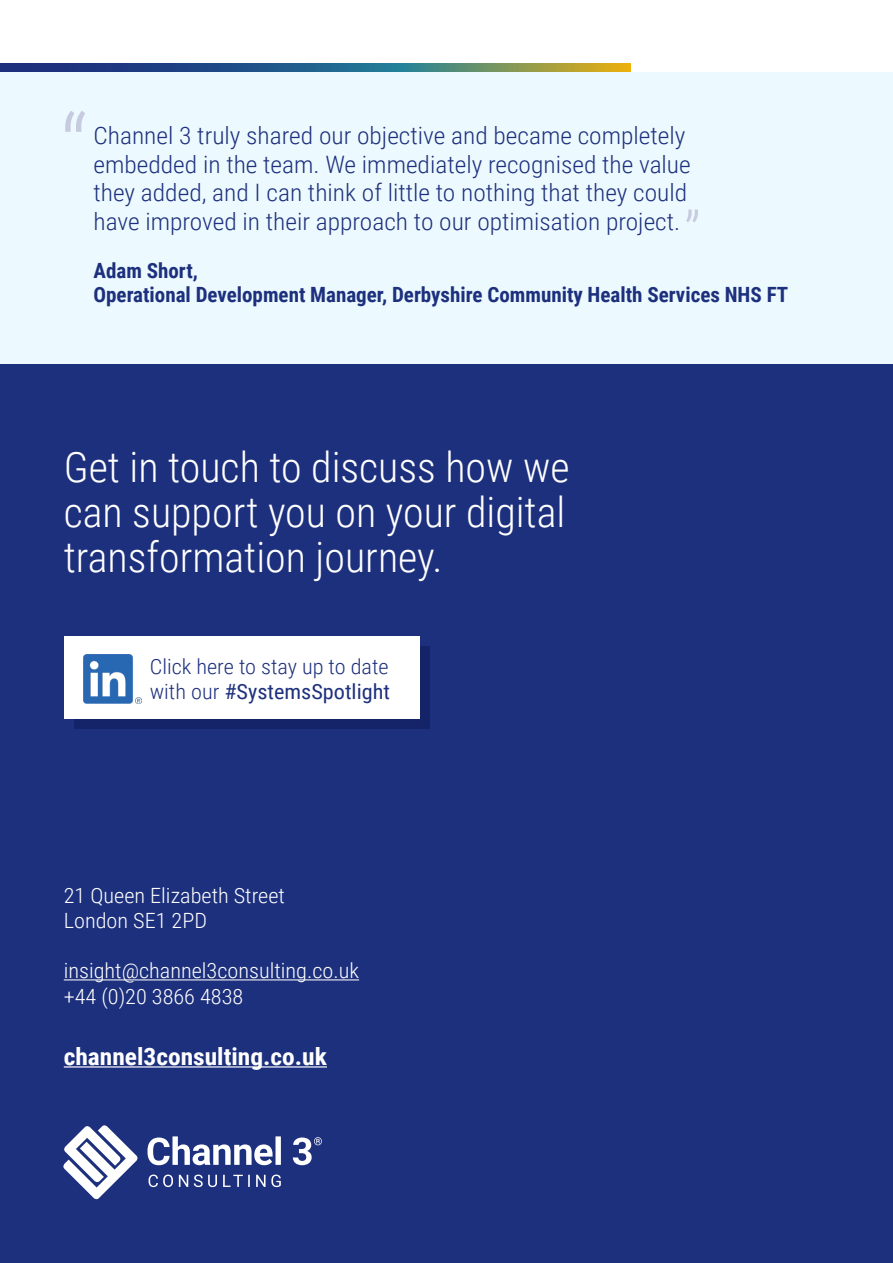
<style>
.page{position:relative;width:893px;height:1263px;background:#fff}
.page>*{position:absolute;margin:0;border:0;box-sizing:border-box;transform-origin:0 0}
.t1{font:300 99.3px "Roboto Condensed";color:#c6cbdf}
.t2{font:300 60px "Roboto Condensed";color:#c6cbdf}
.t3{font:300 42px/45px "Roboto Condensed";color:#fff;text-align:justify}
.t4{font:300 24px/28.5px "Roboto Condensed";color:#1d307d;scale:1.06 1}
.t5{font:700 24px "Roboto Condensed";color:#fff;scale:1.06 1}
.t6{font:300 21px/25.2px "Roboto Condensed";color:#fff;scale:1.06 1}
.t7{font:700 21px/24px "Roboto Condensed";color:#1d307d}
.t8{font:300 21px/25.2px "Roboto Condensed";color:#1d307d;scale:1.06 1}
.s1{font-weight:400}
</style>
<div class="page">
<div style="left:0;top:364px;width:893px;height:899px;background:#1d307d"></div>
<hr style="left:64px;top:979px;width:295px;height:1px;background:#fff">
<hr style="left:64px;top:1066px;width:263px;height:1px;background:#fff">
<svg style="left:63px;top:1125px;width:75px;height:74px"></svg>
<svg style="left:148px;top:1136px;width:174px;height:29px"></svg>
<svg style="left:149px;top:1174px;width:132px;height:13px"></svg>
<div style="left:74px;top:646px;width:355px;height:83px;background:#152469"></div>
<div style="left:64px;top:636px;width:355px;height:83px;background:#fff"></div>
<img style="left:83px;top:654px;width:58px;height:49px">
<div style="left:0;top:72px;width:893px;height:292px;background:#ecf9fe"></div>
<svg style="left:0;top:64px;width:631px;height:8px;background:#456873"></svg>
<h1 class="t1" style="left:60px;top:81px;width:29px">“</h1>
<p class="t4" style="left:94px;top:120px;width:565px">Channel 3 truly shared our objective and became completely embedded in the team. We immediately recognised the value they added, and I can think of little to nothing that they could have improved in their approach to our optimisation project.</p>
<h2 class="t2" style="left:684px;top:191px;width:18px">”</h2>
<p class="t7" style="left:94px;top:258px;width:696px">Adam Short,<br>Operational Development Manager, Derbyshire Community Health Services NHS FT</p>
<h3 class="t3" style="left:64px;top:443px;width:507px">Get in touch to discuss how we can support you on your digital transformation journey.</h3>
<p class="t8" style="left:150px;top:653px;width:228px">Click here to stay up to date with our <span class="s1">#SystemsSpotlight</span></p>
<p class="t6" style="left:64px;top:882px;width:210px">21 Queen Elizabeth Street<br>London SE1 2PD</p>
<p class="t6" style="left:64px;top:957px;width:280px">insight@channel3consulting.co.uk +44 (0)20 3866 4838</p>
<p class="t5" style="left:64px;top:1040px;width:250px">channel3consulting.co.uk</p>
</div>
